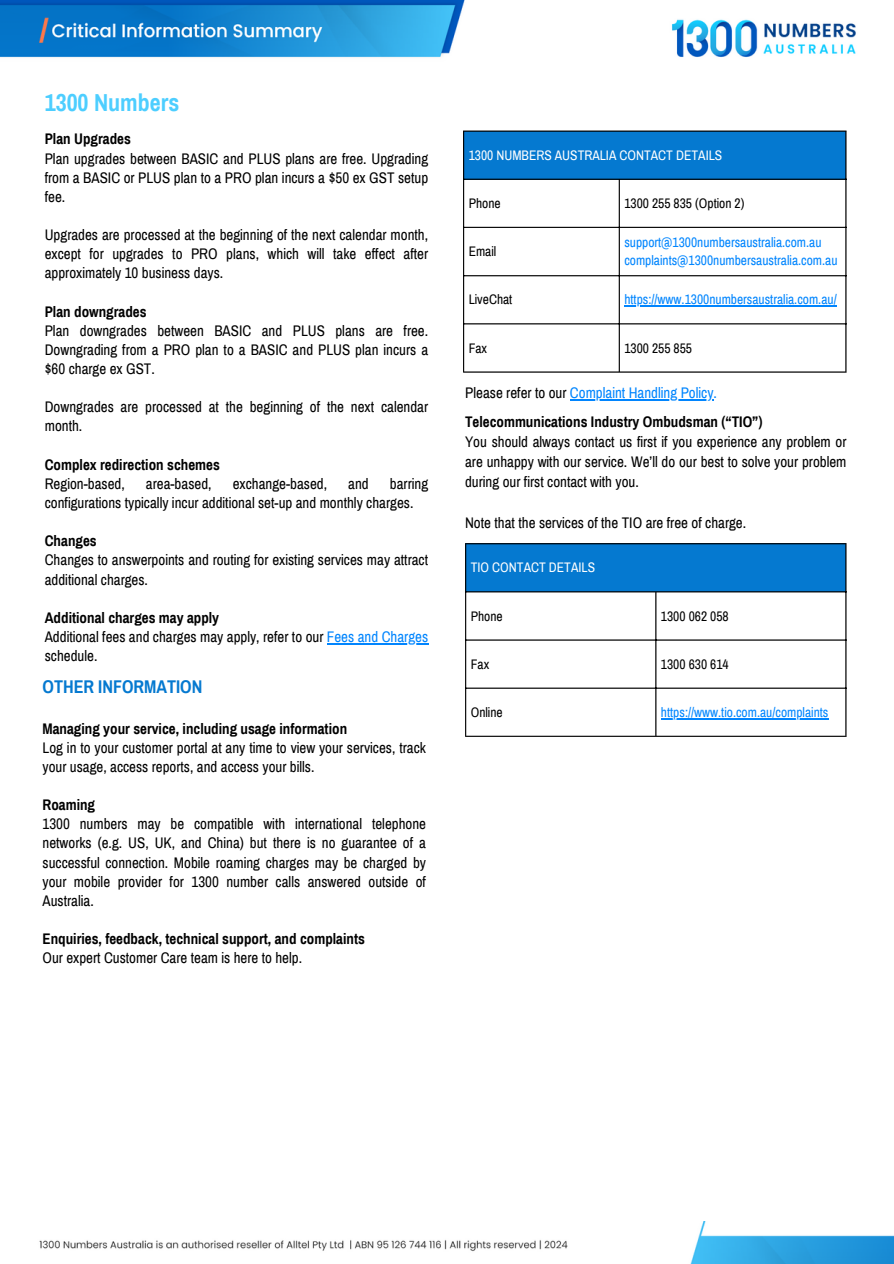
<style>
.page{position:relative;width:894px;height:1264px;background:#fff}
.page>*{position:absolute;margin:0;border:0;box-sizing:border-box;transform-origin:0 0}
.t1{font:700 24px "Archivo Narrow";color:#4dceff}
.t2{font:700 18px "Archivo Narrow";color:#0579d0}
.t3{font:15px/19.2px "Archivo Narrow";color:#000;text-align:justify}
.t4{font:700 15px "Archivo Narrow";color:#000}
.t5{font:15px "Archivo Narrow";color:#0185fe}
.t6{font:13.5px "Archivo Narrow";color:#0185fe}
.t7{font:13.5px "Archivo Narrow";color:#000}
.t8{font:13.5px "Archivo Narrow";color:#fff}
.s1{color:#0185fe}
.s2{color:#000}
</style>
<div class="page">
<div style="left:463px;top:131px;width:383px;height:48px;background:#0579d0"></div>
<hr style="left:624px;top:305px;width:212px;height:2px;background:#0185fe">
<hr style="left:463px;top:132px;width:1px;height:239px;background:#000">
<hr style="left:618px;top:180px;width:1px;height:191px;background:#000">
<hr style="left:845px;top:132px;width:1px;height:239px;background:#000">
<hr style="left:463px;top:130px;width:383px;height:2px;background:#000">
<hr style="left:463px;top:179px;width:383px;height:1px;background:#000">
<hr style="left:463px;top:227px;width:383px;height:1px;background:#000">
<hr style="left:463px;top:275px;width:383px;height:1px;background:#000">
<hr style="left:463px;top:323px;width:383px;height:1px;background:#000">
<hr style="left:463px;top:371px;width:383px;height:1px;background:#000">
<div style="left:465px;top:543px;width:381px;height:49px;background:#0579d0"></div>
<hr style="left:660px;top:718px;width:168px;height:1px;background:#0185fe">
<hr style="left:465px;top:544px;width:1px;height:191px;background:#000">
<hr style="left:655px;top:592px;width:1px;height:143px;background:#000">
<hr style="left:845px;top:544px;width:1px;height:191px;background:#000">
<hr style="left:465px;top:543px;width:381px;height:1px;background:#000">
<hr style="left:465px;top:591px;width:381px;height:1px;background:#000">
<hr style="left:465px;top:639px;width:381px;height:1px;background:#000">
<hr style="left:465px;top:687px;width:381px;height:1px;background:#000">
<hr style="left:465px;top:735px;width:381px;height:1px;background:#000">
<img style="left:0;top:0;width:856px;height:58px">
<img style="left:39px;top:1221px;width:854px;height:42px">
<hr style="left:327px;top:643px;width:101px;height:1px;background:#0185fe">
<hr style="left:569px;top:399px;width:144px;height:1px;background:#0185fe">
<p class="t1" style="left:45px;top:89px;width:136px">1300 Numbers</p>
<p class="t4" style="left:45px;top:131px;width:88px">Plan Upgrades</p>
<p class="t3" style="left:45px;top:149px;width:385px">Plan upgrades between BASIC and PLUS plans are free. Upgrading from a BASIC or PLUS plan to a PRO plan incurs a $50 ex GST setup fee.</p>
<p class="t3" style="left:45px;top:225px;width:385px">Upgrades are processed at the beginning of the next calendar month, except for upgrades to PRO plans, which will take effect after approximately 10 business days.</p>
<p class="t4" style="left:45px;top:303px;width:103px">Plan downgrades</p>
<p class="t3" style="left:45px;top:321px;width:385px">Plan downgrades between BASIC and PLUS plans are free.<br>Downgrading from a PRO plan to a BASIC and PLUS plan incurs a $60 charge ex GST.</p>
<p class="t3" style="left:45px;top:397px;width:385px">Downgrades are processed at the beginning of the next calendar month.</p>
<p class="t4" style="left:45px;top:456px;width:176px">Complex redirection schemes</p>
<p class="t3" style="left:45px;top:474px;width:81px">Region-based,</p>
<p class="t3" style="left:146px;top:474px;width:67px">area-based,</p>
<p class="t3" style="left:233px;top:474px;width:96px">exchange-based,</p>
<p class="t3" style="left:348px;top:474px;width:22px">and</p>
<p class="t3" style="left:45px;top:474px;width:385px;text-indent:345px">barring configurations typically incur additional set-up and monthly charges.</p>
<p class="t4" style="left:45px;top:533px;width:53px">Changes</p>
<p class="t3" style="left:45px;top:550px;width:385px">Changes to answerpoints and routing for existing services may attract additional charges.</p>
<p class="t4" style="left:45px;top:609px;width:176px">Additional charges may apply</p>
<p class="t3" style="left:45px;top:627px;width:385px">Additional fees and charges may apply, refer to our <span class="s1">Fees and Charges</span></p>
<p class="t3" style="left:45px;top:646px;width:54px">schedule.</p>
<p class="t2" style="left:43px;top:677px;width:161px">OTHER INFORMATION</p>
<p class="t4" style="left:43px;top:720px;width:306px">Managing your service, including usage information</p>
<p class="t3" style="left:43px;top:738px;width:385px">Log in to your customer portal at any time to view your services, track your usage, access reports, and access your bills.</p>
<p class="t4" style="left:43px;top:797px;width:54px">Roaming</p>
<p class="t3" style="left:43px;top:814px;width:385px">1300 numbers may be compatible with international telephone networks (e.g. US, UK, and China) but there is no guarantee of a successful connection. Mobile roaming charges may be charged by your mobile provider for 1300 number calls answered outside of Australia.</p>
<p class="t4" style="left:43px;top:931px;width:324px">Enquiries, feedback, technical support, and complaints</p>
<p class="t3" style="left:43px;top:948px;width:261px">Our expert Customer Care team is here to help.</p>
<p class="t8" style="left:468px;top:148px;width:255px">1300 NUMBERS AUSTRALIA CONTACT DETAILS</p>
<h1 class="t7" style="left:468px;top:196px;width:34px">Phone</h1>
<p class="t7" style="left:624px;top:196px;width:122px">1300 255 835 (Option 2)</p>
<p class="t7" style="left:468px;top:244px;width:29px">Email</p>
<p class="t6" style="left:624px;top:235px;width:199px">support@1300numbersaustralia.com.au</p>
<p class="t6" style="left:624px;top:253px;width:215px">complaints@1300numbersaustralia.com.au</p>
<p class="t7" style="left:468px;top:292px;width:45px">LiveChat</p>
<p class="t6" style="left:624px;top:292px;width:214px">https://www.1300numbersaustralia.com.au/</p>
<p class="t7" style="left:468px;top:341px;width:20px">Fax</p>
<p class="t7" style="left:624px;top:341px;width:69px">1300 255 855</p>
<p class="t5" style="left:465px;top:385px;width:253px"><span class="s2">Please refer to our</span> Complaint Handling Policy.</p>
<p class="t4" style="left:465px;top:413px;width:299px">Telecommunications Industry Ombudsman (“TIO”)</p>
<p class="t3" style="left:465px;top:431px;width:383px;line-height:20.2px">You should always contact us first if you experience any problem or are unhappy with our service. We’ll do our best to solve your problem during our first contact with you.</p>
<p class="t3" style="left:465px;top:513px;width:282px">Note that the services of the TIO are free of charge.</p>
<p class="t8" style="left:470px;top:560px;width:126px">TIO CONTACT DETAILS</p>
<p class="t7" style="left:470px;top:608px;width:34px">Phone</p>
<p class="t7" style="left:660px;top:608px;width:69px">1300 062 058</p>
<p class="t7" style="left:470px;top:657px;width:20px">Fax</p>
<h2 class="t7" style="left:660px;top:657px;width:69px">1300 630 614</h2>
<p class="t7" style="left:470px;top:705px;width:33px">Online</p>
<p class="t6" style="left:660px;top:705px;width:169px">https://www.tio.com.au/complaints</p>
</div>
